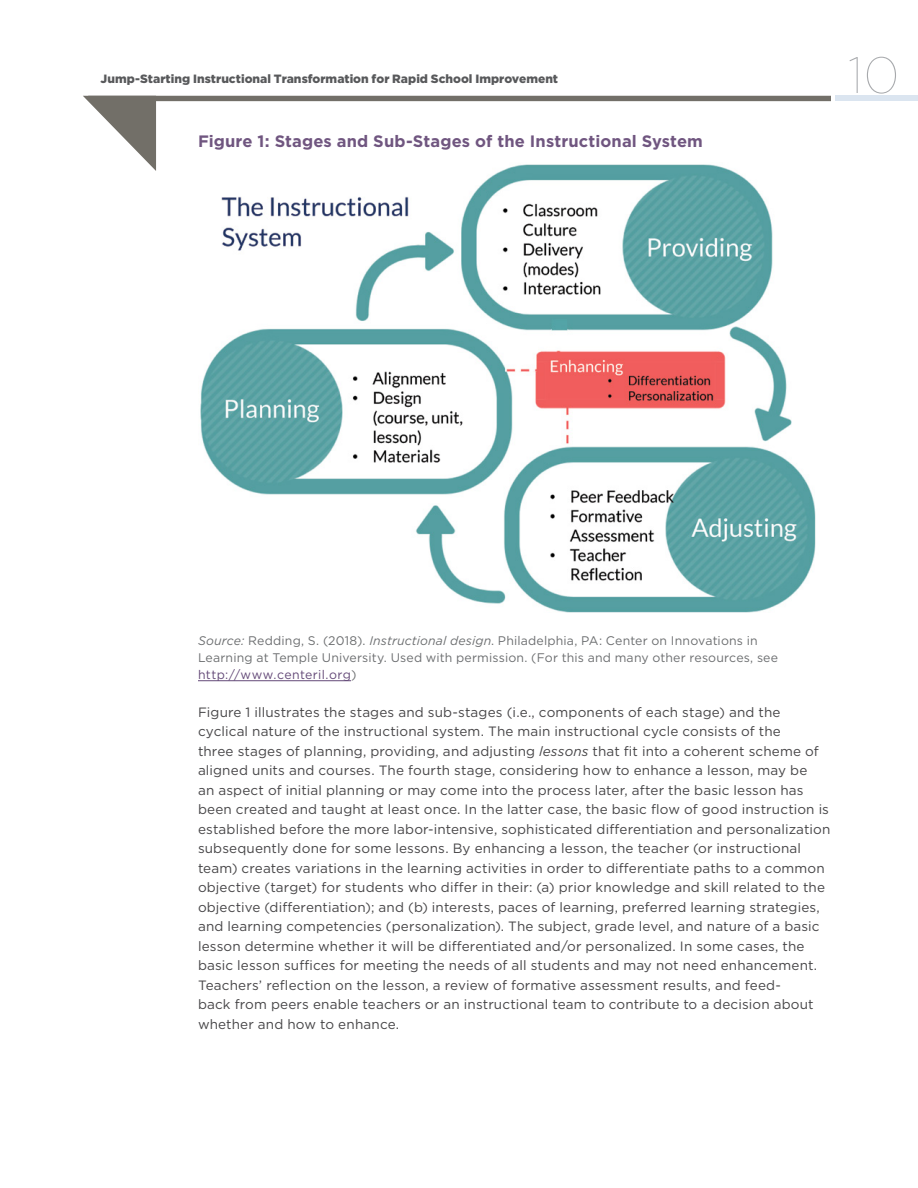
<style>
.page{position:relative;width:918px;height:1188px;background:#fff}
.page>*{position:absolute;margin:0;border:0;box-sizing:border-box;transform-origin:0 0}
.t1{font:100 51px "Gotham";color:#a7a9ac}
.Figure_Title{font:700 16.5px "Gotham";letter-spacing:.01em;color:#705680}
.Body{font:13.5px/19.5px "Gotham";letter-spacing:.01em;color:#464547}
.Figure_note{font:12.45px/17.2px "Gotham";letter-spacing:.015em;color:#6c6e70}
.t2{font:900 12px "Gotham";color:#58595b}
.s1{font-style:italic}
.s2{color:#644a78}
</style>
<div class="page">
<div style="left:835px;top:96px;width:83px;height:5px;background:#dbe5f0"></div>
<svg style="left:83px;top:96px;width:748px;height:75px"></svg>
<hr style="left:198px;top:680px;width:153px;height:1px;background:#644a78">
<img style="left:198px;top:163px;width:621px;height:450px">
<p class="t2" style="left:100px;top:71px;width:459px">Jump-Starting Instructional Transformation for Rapid School Improvement</p>
<h2 class="Figure_Title" style="left:198px;top:130px;width:506px">Figure 1: Stages and Sub-Stages of the Instructional System</h2>
<h1 class="t1" style="left:848px;top:44px;width:53px">10</h1>
<p class="Figure_note" style="left:198px;top:632px;width:582px"><span class="s1">Source:</span> Redding, S. (2018). <span class="s1">Instructional design</span>. Philadelphia, PA: Center on Innovations in<br>Learning at Temple University. Used with permission. (For this and many other resources, see <span class="s2">http://www.centeril.org</span>)</p>
<p class="Body" style="left:198px;top:702px;width:634px">Figure 1 illustrates the stages and sub-stages (i.e., components of each stage) and the cyclical nature of the instructional system. The main instructional cycle consists of the<br>three stages of planning, providing, and adjusting <span class="s1">lessons</span> that fit into a coherent scheme of aligned units and courses. The fourth stage, considering how to enhance a lesson, may be<br>an aspect of initial planning or may come into the process later, after the basic lesson has been created and taught at least once. In the latter case, the basic flow of good instruction is established before the more labor-intensive, sophisticated differentiation and personalization subsequently done for some lessons. By enhancing a lesson, the teacher (or instructional team) creates variations in the learning activities in order to differentiate paths to a common objective (target) for students who differ in their: (a) prior knowledge and skill related to the objective (differentiation); and (b) interests, paces of learning, preferred learning strategies, and learning competencies (personalization). The subject, grade level, and nature of a basic lesson determine whether it will be differentiated and/or personalized. In some cases, the basic lesson suffices for meeting the needs of all students and may not need enhancement.<br>Teachers’ reflection on the lesson, a review of formative assessment results, and feed-<br>back from peers enable teachers or an instructional team to contribute to a decision about whether and how to enhance.</p>
</div>
